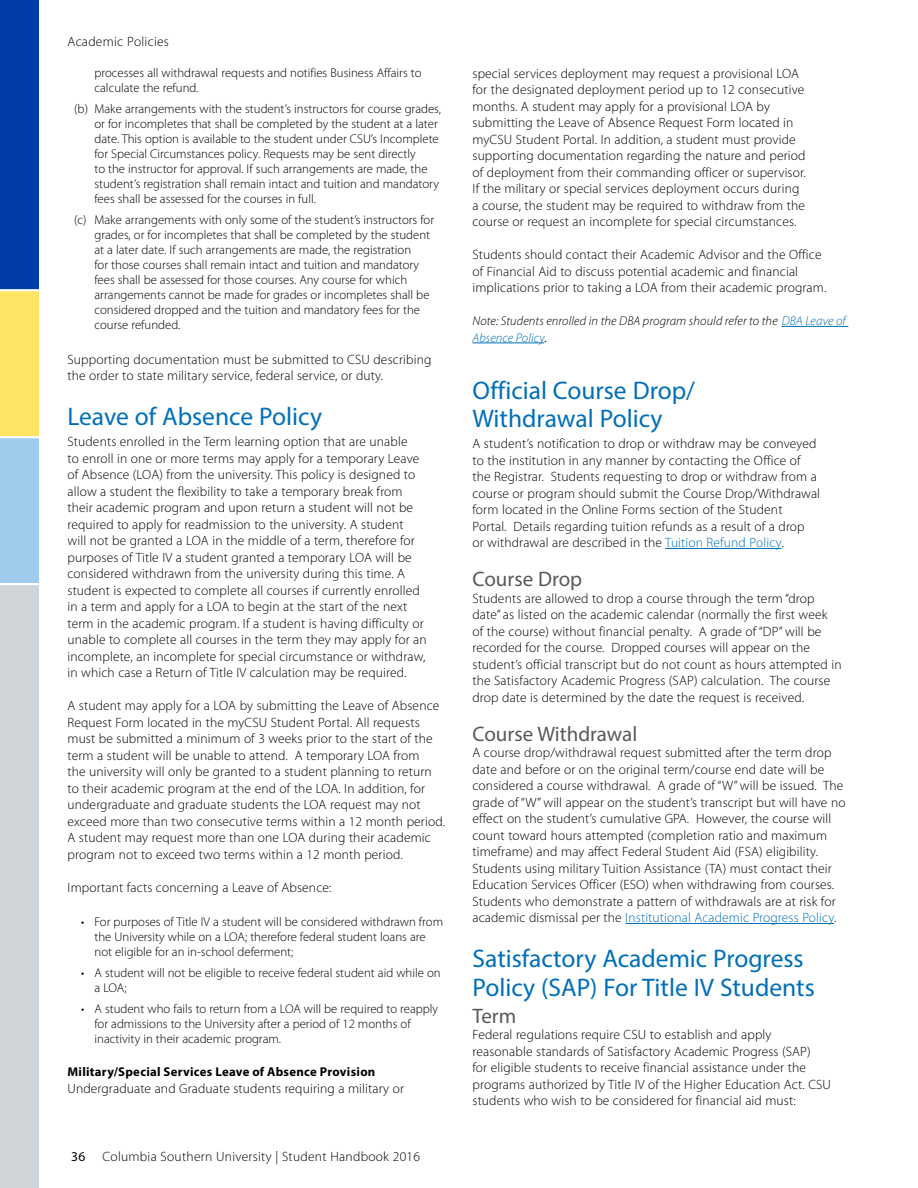
<style>
.page{position:relative;width:918px;height:1188px;background:#fff}
.page>*{position:absolute;margin:0;border:0;box-sizing:border-box;transform-origin:0 0}
.t1{font:25.5px/28.5px "Myriad Pro";color:#006fb8}
.t2{font:21px "Myriad Pro";color:#58595b}
.t3{font:300 13.5px/16.5px "Myriad Pro";letter-spacing:.01em;color:#000}
.t4{font:13.5px "Myriad Pro";color:#000}
.t5{font:300 12.75px/15px "Myriad Pro";color:#000}
.t6{font:italic 300 12.75px/16.5px "Myriad Pro";letter-spacing:.01em;color:#000}
.t7{font:700 12.75px "Myriad Pro";letter-spacing:.02em;color:#000}
.s1{color:#006fb8}
.s2{font-family:"Giovanni Std";font-weight:400;font-size:13.5px}
</style>
<div class="page">
<div style="left:0;top:0;width:39px;height:290px;background:#003ca6"></div>
<div style="left:0;top:437px;width:39px;height:147px;background:#9fcbed"></div>
<div style="left:0;top:584px;width:39px;height:604px;background:#cfd4d8"></div>
<div style="left:0;top:290px;width:39px;height:147px;background:#ffe363"></div>
<hr style="left:0;top:289px;width:39px;height:2px;background:#fff">
<hr style="left:0;top:436px;width:39px;height:2px;background:#fff">
<hr style="left:0;top:583px;width:39px;height:2px;background:#fff">
<hr style="left:782px;top:326px;width:66px;height:1px;background:#006fb8">
<hr style="left:472px;top:343px;width:72px;height:1px;background:#006fb8">
<hr style="left:665px;top:548px;width:116px;height:1px;background:#006fb8">
<hr style="left:625px;top:923px;width:209px;height:1px;background:#006fb8">
<p class="t3" style="left:68px;top:33px;width:103px">Academic Policies</p>
<p class="t5" style="left:94px;top:66px;width:328px">processes all withdrawal requests and notifies Business Affairs to calculate the refund.</p>
<p class="t5" style="left:94px;top:102px;width:348px;text-indent:-20px">(b) Make arrangements with the student’s instructors for course grades, or for incompletes that shall be completed by the student at a later date. This option is available to the student under CSU’s Incomplete for Special Circumstances policy. Requests may be sent directly<br>to the instructor for approval. If such arrangements are made, the student’s registration shall remain intact and tuition and mandatory fees shall be assessed for the courses in full.</p>
<p class="t5" style="left:94px;top:213px;width:341px;text-indent:-20px">(c) Make arrangements with only some of the student’s instructors for grades, or for incompletes that shall be completed by the student at a later date. If such arrangements are made, the registration<br>for those courses shall remain intact and tuition and mandatory fees shall be assessed for those courses. Any course for which arrangements cannot be made for grades or incompletes shall be considered dropped and the tuition and mandatory fees for the course refunded.</p>
<p class="t3" style="left:68px;top:351px;width:365px">Supporting documentation must be submitted to CSU describing the order to state military service, federal service, or duty.</p>
<h1 class="t1" style="left:68px;top:402px;width:256px">Leave of Absence Policy</h1>
<p class="t3" style="left:68px;top:434px;width:361px">Students enrolled in the Term learning option that are unable<br>to enroll in one or more terms may apply for a temporary Leave of Absence (LOA) from the university. This policy is designed to allow a student the flexibility to take a temporary break from their academic program and upon return a student will not be required to apply for readmission to the university. A student<br>will not be granted a LOA in the middle of a term, therefore for purposes of Title IV a student granted a temporary LOA will be considered withdrawn from the university during this time. A student is expected to complete all courses if currently enrolled in a term and apply for a LOA to begin at the start of the next term in the academic program. If a student is having difficulty or unable to complete all courses in the term they may apply for an incomplete, an incomplete for special circumstance or withdraw, in which case a Return of Title IV calculation may be required.</p>
<p class="t3" style="left:68px;top:698px;width:379px">A student may apply for a LOA by submitting the Leave of Absence Request Form located in the myCSU Student Portal. All requests must be submitted a minimum of 3 weeks prior to the start of the term a student will be unable to attend. A temporary LOA from<br>the university will only be granted to a student planning to return to their academic program at the end of the LOA. In addition, for undergraduate and graduate students the LOA request may not exceed more than two consecutive terms within a 12 month period.<br>A student may request more than one LOA during their academic program not to exceed two terms within a 12 month period.</p>
<p class="t3" style="left:68px;top:879px;width:266px">Important facts concerning a Leave of Absence:</p>
<p class="t5" style="left:95px;top:915px;width:350px;text-indent:-14px">• For purposes of Title IV a student will be considered withdrawn from the University while on a LOA; therefore federal student loans are not eligible for an in-school deferment;</p>
<p class="t5" style="left:95px;top:966px;width:348px;text-indent:-14px">• A student will not be eligible to receive federal student aid while on a LOA;</p>
<p class="t5" style="left:95px;top:1002px;width:345px;text-indent:-14px">• A student who fails to return from a LOA will be required to reapply for admissions to the University after a period of 12 months of inactivity in their academic program.</p>
<p class="t7" style="left:67px;top:1064px;width:309px">Military/Special Services Leave of Absence Provision</p>
<p class="t3" style="left:68px;top:1080px;width:338px">Undergraduate and Graduate students requiring a military or</p>
<p class="t4" style="left:71px;top:1148px;width:16px">36</p>
<p class="t3" style="left:103px;top:1148px;width:319px">Columbia Southern University | Student Handbook 2016</p>
<p class="t3" style="left:472px;top:65px;width:335px">special services deployment may request a provisional LOA for the designated deployment period up to 12 consecutive months. A student may apply for a provisional LOA by submitting the Leave of Absence Request Form located in myCSU Student Portal. In addition, a student must provide supporting documentation regarding the nature and period of deployment from their commanding officer or supervisor.<br>If the military or special services deployment occurs during a course, the student may be required to withdraw from the course or request an incomplete for special circumstances.</p>
<p class="t3" style="left:472px;top:247px;width:355px">Students should contact their Academic Advisor and the Office of Financial Aid to discuss potential academic and financial implications prior to taking a LOA from their academic program.</p>
<p class="t6" style="left:472px;top:313px;width:375px">Note: Students enrolled in the DBA program should refer to the <span class="s1">DBA Leave of<br>Absence Policy</span><span class="s2">.</span></p>
<h1 class="t1" style="left:472px;top:375px;width:224px">Official Course Drop/<br>Withdrawal Policy</h1>
<p class="t3" style="left:472px;top:436px;width:349px">A student’s notification to drop or withdraw may be conveyed to the institution in any manner by contacting the Office of the Registrar. Students requesting to drop or withdraw from a course or program should submit the Course Drop/Withdrawal form located in the Online Forms section of the Student<br>Portal. Details regarding tuition refunds as a result of a drop<br>or withdrawal are described in the <span class="s1">Tuition Refund Policy</span>.</p>
<h2 class="t2" style="left:472px;top:566px;width:111px">Course Drop</h2>
<p class="t3" style="left:472px;top:590px;width:371px">Students are allowed to drop a course through the term “drop date” as listed on the academic calendar (normally the first week of the course) without financial penalty. A grade of “DP” will be recorded for the course. Dropped courses will appear on the student’s official transcript but do not count as hours attempted in the Satisfactory Academic Progress (SAP) calculation. The course drop date is determined by the date the request is received.</p>
<h2 class="t2" style="left:472px;top:721px;width:166px">Course Withdrawal</h2>
<p class="t3" style="left:472px;top:745px;width:375px">A course drop/withdrawal request submitted after the term drop date and before or on the original term/course end date will be considered a course withdrawal. A grade of “W” will be issued. The grade of “W” will appear on the student’s transcript but will have no effect on the student’s cumulative GPA. However, the course will count toward hours attempted (completion ratio and maximum timeframe) and may affect Federal Student Aid (FSA) eligibility.<br>Students using military Tuition Assistance (TA) must contact their Education Services Officer (ESO) when withdrawing from courses.<br>Students who demonstrate a pattern of withdrawals are at risk for academic dismissal per the <span class="s1">Institutional Academic Progress Policy</span>.</p>
<h1 class="t1" style="left:472px;top:944px;width:344px">Satisfactory Academic Progress<br>Policy (SAP) For Title IV Students</h1>
<h2 class="t2" style="left:472px;top:1003px;width:45px">Term</h2>
<p class="t3" style="left:472px;top:1027px;width:360px">Federal regulations require CSU to establish and apply reasonable standards of Satisfactory Academic Progress (SAP)<br>for eligible students to receive financial assistance under the programs authorized by Title IV of the Higher Education Act. CSU students who wish to be considered for financial aid must:</p>
</div>
